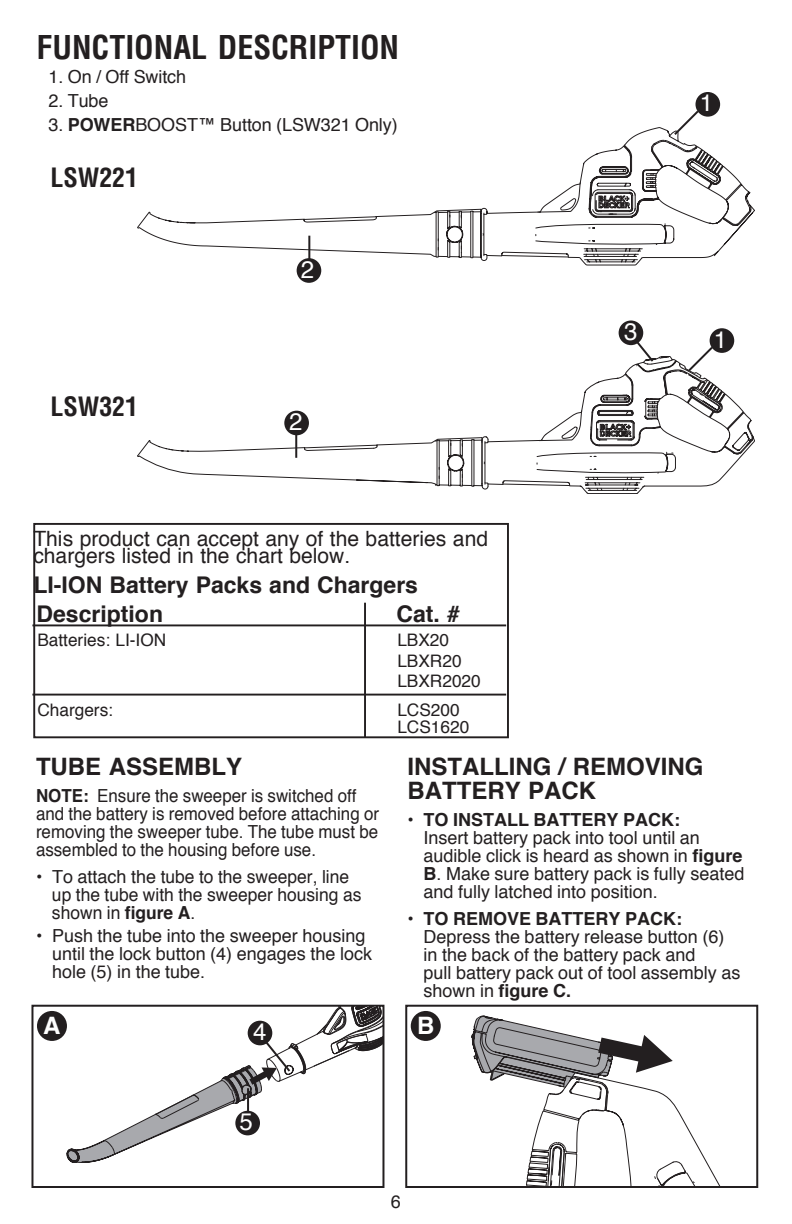
<style>
.page{position:relative;width:792px;height:1224px;background:#fff}
.page>*{position:absolute;margin:0;border:0;box-sizing:border-box;transform-origin:0 0}
.t1{font:700 condensed 32px "Helvetica LT Std";color:#231f20}
.t2{font:700 condensed 26px "Helvetica LT Std";letter-spacing:-.005em;color:#231f20}
.t3{font:700 24px/24px "Helvetica";color:#231f20}
.t4{font:24px "Helvetica";color:#fff}
.t5{font:700 24px "Helvetica";color:#fff}
.t6{font:700 23px "Helvetica";color:#231f20}
.t7{font:21px/17.2px "Helvetica";color:#231f20}
.t8{font:18px/18px "Helvetica";color:#231f20}
.t9{font:18px/18px "Helvetica";color:#231f20;scale:.94 1}
.t10{font:17.2px/20.6px "Helvetica";color:#231f20}
.s1{font-weight:700}
</style>
<div class="page">
<svg style="left:137px;top:205px;width:618px;height:60px"></svg>
<div style="left:695px;top:92px;width:25px;height:25px;background:#231f20;border-radius:50%"></div>
<svg style="left:304px;top:108px;width:447px;height:155px"></svg>
<hr style="left:308px;top:236px;width:2px;height:24px;background:#231f20">
<div style="left:297px;top:258px;width:24px;height:25px;background:#231f20;border-radius:50%"></div>
<svg style="left:137px;top:410px;width:503px;height:84px"></svg>
<div style="left:31px;top:1005px;width:353px;height:183px;border:2px solid #231f20"></div>
<div style="left:37px;top:1011px;width:30px;height:30px;background:#231f20;border-radius:50%"></div>
<svg style="left:471px;top:1015px;width:249px;height:170px"></svg>
<div style="left:405px;top:1005px;width:353px;height:183px;border:2px solid #231f20"></div>
<div style="left:411px;top:1011px;width:30px;height:30px;background:#231f20;border-radius:50%"></div>
<div style="left:710px;top:328px;width:24px;height:25px;background:#231f20;border-radius:50%"></div>
<svg style="left:447px;top:338px;width:306px;height:153px"></svg>
<div style="left:619px;top:321px;width:24px;height:24px;background:#231f20;border-radius:50%"></div>
<hr style="left:295px;top:433px;width:2px;height:25px;background:#231f20">
<div style="left:284px;top:411px;width:25px;height:24px;background:#231f20;border-radius:50%"></div>
<svg style="left:67px;top:1006px;width:316px;height:157px"></svg>
<div style="left:248px;top:1021px;width:24px;height:24px;background:#231f20;border-radius:50%"></div>
<hr style="left:247px;top:1088px;width:2px;height:25px;background:#231f20">
<div style="left:235px;top:1111px;width:25px;height:24px;background:#231f20;border-radius:50%"></div>
<div style="left:33px;top:523px;width:476px;height:215px;border:2px solid #231f20"></div>
<hr style="left:32px;top:624px;width:474px;height:2px;background:#231f20">
<hr style="left:32px;top:694px;width:474px;height:2px;background:#231f20">
<hr style="left:364px;top:603px;width:2px;height:135px;background:#231f20">
<h1 class="t1" style="left:36px;top:27px;width:364px">FUNCTIONAL DESCRIPTION</h1>
<p class="t8" style="left:48px;top:68px;width:139px">1. On / Off Switch</p>
<p class="t8" style="left:48px;top:92px;width:62px">2. Tube</p>
<p class="t8" style="left:48px;top:116px;width:351px">3. <span class="s1">POWER</span>BOOST™ Button (LSW321 Only)</p>
<h2 class="t2" style="left:51px;top:161px;width:89px">LSW221</h2>
<h2 class="t2" style="left:51px;top:390px;width:89px">LSW321</h2>
<h3 class="t4" style="left:301px;top:251px;width:15px">2</h3>
<h3 class="t4" style="left:289px;top:403px;width:15px">2</h3>
<p class="t7" style="left:33px;top:530px;width:456px">This product can accept any of the batteries and chargers listed in the chart below.</p>
<p class="t6" style="left:33px;top:566px;width:386px">LI-ION Battery Packs and Chargers</p>
<p class="t6" style="left:37px;top:595px;width:128px">Description</p>
<p class="t6" style="left:397px;top:595px;width:65px">Cat. #</p>
<p class="t10" style="left:37px;top:630px;width:130px">Batteries: LI-ION</p>
<p class="t10" style="left:397px;top:630px;width:85px">LBX20<br>LBXR20<br>LBXR2020</p>
<p class="t10" style="left:37px;top:700px;width:77px">Chargers:</p>
<p class="t10" style="left:397px;top:702px;width:73px;line-height:17.2px">LCS200<br>LCS1620</p>
<h3 class="t4" style="left:700px;top:84px;width:15px">1</h3>
<h3 class="t4" style="left:624px;top:313px;width:15px">3</h3>
<h3 class="t4" style="left:714px;top:321px;width:15px">1</h3>
<h3 class="t3" style="left:36px;top:755px;width:208px">TUBE ASSEMBLY</h3>
<p class="t9" style="left:36px;top:788px;width:367px"><span class="s1">NOTE:</span> Ensure the sweeper is switched off and the battery is removed before attaching or removing the sweeper tube. The tube must be assembled to the housing before use.</p>
<p class="t8" style="left:52px;top:869px;width:311px;text-indent:-16px">• To attach the tube to the sweeper, line up the tube with the sweeper housing as shown in <span class="s1">figure A</span>.</p>
<p class="t8" style="left:52px;top:927px;width:322px;text-indent:-16px">• Push the tube into the sweeper housing until the lock button (4) engages the lock hole (5) in the tube.</p>
<h3 class="t3" style="left:408px;top:755px;width:298px">INSTALLING / REMOVING<br>BATTERY PACK</h3>
<p class="t8" style="left:424px;top:812px;width:322px;text-indent:-16px">• <span class="s1">TO INSTALL BATTERY PACK:<br></span>Insert battery pack into tool until an audible click is heard as shown in <span class="s1">figure B</span>. Make sure battery pack is fully seated and fully latched into position.</p>
<p class="t8" style="left:424px;top:911px;width:318px;text-indent:-16px">• <span class="s1">TO REMOVE BATTERY PACK:<br></span>Depress the battery release button (6) in the back of the battery pack and<br>pull battery pack out of tool assembly as shown in <span class="s1">figure C.</span></p>
<h3 class="t5" style="left:43px;top:1006px;width:19px">A</h3>
<h3 class="t5" style="left:417px;top:1006px;width:19px">B</h3>
<h3 class="t4" style="left:253px;top:1013px;width:15px">4</h3>
<h3 class="t4" style="left:240px;top:1103px;width:15px">5</h3>
<p class="t8" style="left:391px;top:1193px;width:12px">6</p>
</div>
